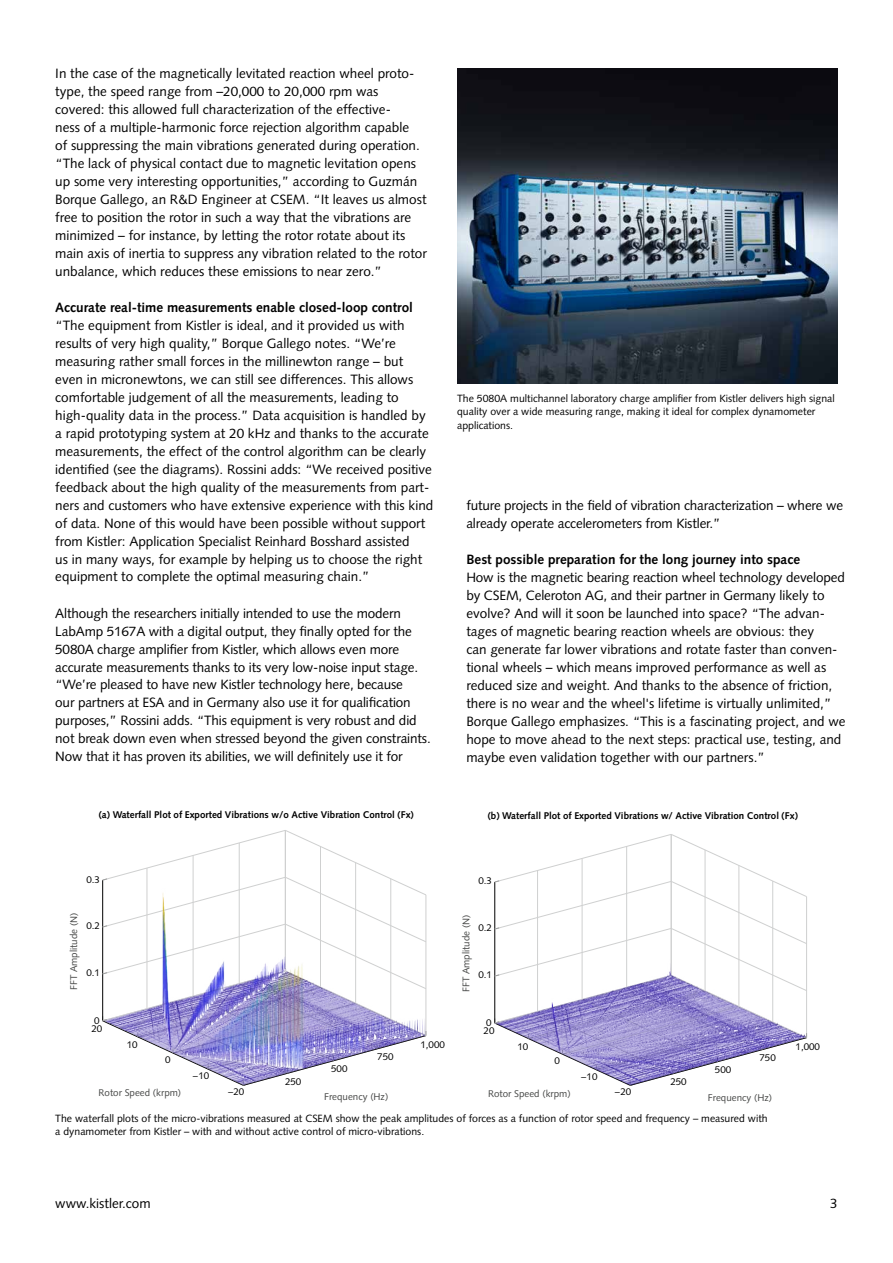
<style>
.page{position:relative;width:893px;height:1263px;background:#fff}
.page>*{position:absolute;margin:0;border:0;box-sizing:border-box;transform-origin:0 0}
.t1{font:13.5px/18px "Syntax LT Std";color:#000}
.t2{font:700 13.5px "Syntax LT Std";color:#000}
.t3{font:10.5px/13.5px "Syntax LT Std";color:#000}
.t4{font:700 9.75px "Syntax LT Std";color:#000}
.t5{font:9.75px "Syntax LT Std";color:#474847}
.t6{font:9.75px "Syntax LT Std";color:#000}
</style>
<div class="page">
<img style="left:103px;top:830px;width:323px;height:255px">
<img style="left:495px;top:834px;width:312px;height:251px">
<img style="left:457px;top:68px;width:381px;height:316px">
<p class="t1" style="left:55px;top:64px;width:373px">In the case of the magnetically levitated reaction wheel proto&shy;type, the speed range from –20,000 to 20,000 rpm was covered: this allowed full characterization of the effective-<br>ness of a multiple-harmonic force rejection algorithm capable<br>of suppressing the main vibrations generated during operation. “The lack of physical contact due to magnetic levitation opens up some very interesting opportunities,” according to Guzmán Borque Gallego, an R&amp;D Engineer at CSEM. “It leaves us almost free to position the rotor in such a way that the vibrations are minimized – for instance, by letting the rotor rotate about its main axis of inertia to suppress any vibration related to the rotor unbalance, which reduces these emissions to near zero.”</p>
<p class="t2" style="left:55px;top:299px;width:359px">Accurate real-time measurements enable closed-loop control</p>
<p class="t1" style="left:55px;top:316px;width:380px">“The equipment from Kistler is ideal, and it provided us with results of very high quality,” Borque Gallego notes. “We’re measuring rather small forces in the millinewton range – but even in micronewtons, we can still see differences. This allows comfortable judgement of all the measurements, leading to high-quality data in the process.” Data acquisition is handled by a rapid prototyping system at 20 kHz and thanks to the accurate measurements, the effect of the control algorithm can be clearly identified (see the diagrams). Rossini adds: “We received positive feedback about the high quality of the measurements from part&shy;ners and customers who have extensive experience with this kind of data. None of this would have been possible without support from Kistler: Application Specialist Reinhard Bosshard assisted<br>us in many ways, for example by helping us to choose the right equipment to complete the optimal measuring chain.”</p>
<p class="t1" style="left:55px;top:604px;width:377px">Although the researchers initially intended to use the modern LabAmp 5167A with a digital output, they finally opted for the 5080A charge amplifier from Kistler, which allows even more accurate measurements thanks to its very low-noise input stage. “We’re pleased to have new Kistler technology here, because<br>our partners at ESA and in Germany also use it for qualification purposes,” Rossini adds. “This equipment is very robust and did not break down even when stressed beyond the given constraints.<br>Now that it has proven its abilities, we will definitely use it for</p>
<p class="t4" style="left:99px;top:809px;width:317px">(a) Waterfall Plot of Exported Vibrations w/o Active Vibration Control (Fx)</p>
<p class="t3" style="left:457px;top:391px;width:379px">The 5080A multichannel laboratory charge amplifier from Kistler delivers high signal quality over a wide measuring range, making it ideal for complex dynamometer applications.</p>
<p class="t1" style="left:466px;top:496px;width:378px">future projects in the field of vibration characterization – where we already operate accelerometers from Kistler.”</p>
<p class="t2" style="left:466px;top:551px;width:335px">Best possible preparation for the long journey into space</p>
<p class="t1" style="left:466px;top:568px;width:381px">How is the magnetic bearing reaction wheel technology developed by CSEM, Celeroton AG, and their partner in Germany likely to evolve? And will it soon be launched into space? “The advan&shy;tages of magnetic bearing reaction wheels are obvious: they<br>can generate far lower vibrations and rotate faster than conven&shy;tional wheels – which means improved performance as well as reduced size and weight. And thanks to the absence of friction, there is no wear and the wheel's lifetime is virtually unlimited,” Borque Gallego emphasizes. “This is a fascinating project, and we hope to move ahead to the next steps: practical use, testing, and maybe even validation together with our partners.”</p>
<p class="t4" style="left:488px;top:810px;width:312px">(b) Waterfall Plot of Exported Vibrations w/ Active Vibration Control (Fx)</p>
<p class="t6" style="left:86px;top:873px;width:15px">0.3</p>
<p class="t6" style="left:478px;top:875px;width:15px">0.3</p>
<p class="t5" style="left:68px;top:990px;width:79px;rotate:-90deg">FFT Amplitude (N)</p>
<p class="t6" style="left:86px;top:920px;width:15px">0.2</p>
<p class="t6" style="left:86px;top:967px;width:15px">0.1</p>
<p class="t5" style="left:460px;top:992px;width:79px;rotate:-90deg">FFT Amplitude (N)</p>
<p class="t6" style="left:478px;top:922px;width:15px">0.2</p>
<p class="t6" style="left:478px;top:969px;width:15px">0.1</p>
<p class="t6" style="left:94px;top:1014px;width:7px">0</p>
<p class="t6" style="left:92px;top:1023px;width:12px">20</p>
<p class="t6" style="left:486px;top:1017px;width:7px">0</p>
<p class="t6" style="left:484px;top:1025px;width:12px">20</p>
<p class="t6" style="left:127px;top:1039px;width:12px">10</p>
<p class="t6" style="left:165px;top:1054px;width:7px">0</p>
<p class="t6" style="left:193px;top:1070px;width:18px">−10</p>
<p class="t6" style="left:285px;top:1075px;width:18px">250</p>
<p class="t6" style="left:331px;top:1063px;width:18px">500</p>
<p class="t6" style="left:377px;top:1050px;width:18px">750</p>
<p class="t6" style="left:420px;top:1039px;width:26px">1,000</p>
<p class="t6" style="left:517px;top:1040px;width:12px">10</p>
<p class="t6" style="left:555px;top:1055px;width:7px">0</p>
<p class="t6" style="left:581px;top:1070px;width:18px">−10</p>
<p class="t6" style="left:670px;top:1076px;width:18px">250</p>
<p class="t6" style="left:715px;top:1064px;width:18px">500</p>
<p class="t6" style="left:759px;top:1052px;width:18px">750</p>
<p class="t6" style="left:796px;top:1041px;width:26px">1,000</p>
<p class="t5" style="left:99px;top:1087px;width:84px">Rotor Speed (krpm)</p>
<p class="t6" style="left:228px;top:1086px;width:18px">−20</p>
<p class="t5" style="left:324px;top:1090px;width:66px">Frequency (Hz)</p>
<p class="t5" style="left:488px;top:1088px;width:84px">Rotor Speed (krpm)</p>
<p class="t6" style="left:614px;top:1086px;width:18px">−20</p>
<p class="t5" style="left:708px;top:1091px;width:66px">Frequency (Hz)</p>
<p class="t3" style="left:55px;top:1111px;width:714px">The waterfall plots of the micro-vibrations measured at CSEM show the peak amplitudes of forces as a function of rotor speed and frequency – measured with a dynamometer from Kistler – with and without active control of micro-vibrations.</p>
<p class="t1" style="left:55px;top:1194px;width:97px">www.kistler.com</p>
<p class="t1" style="left:830px;top:1194px;width:9px">3</p>
</div>
